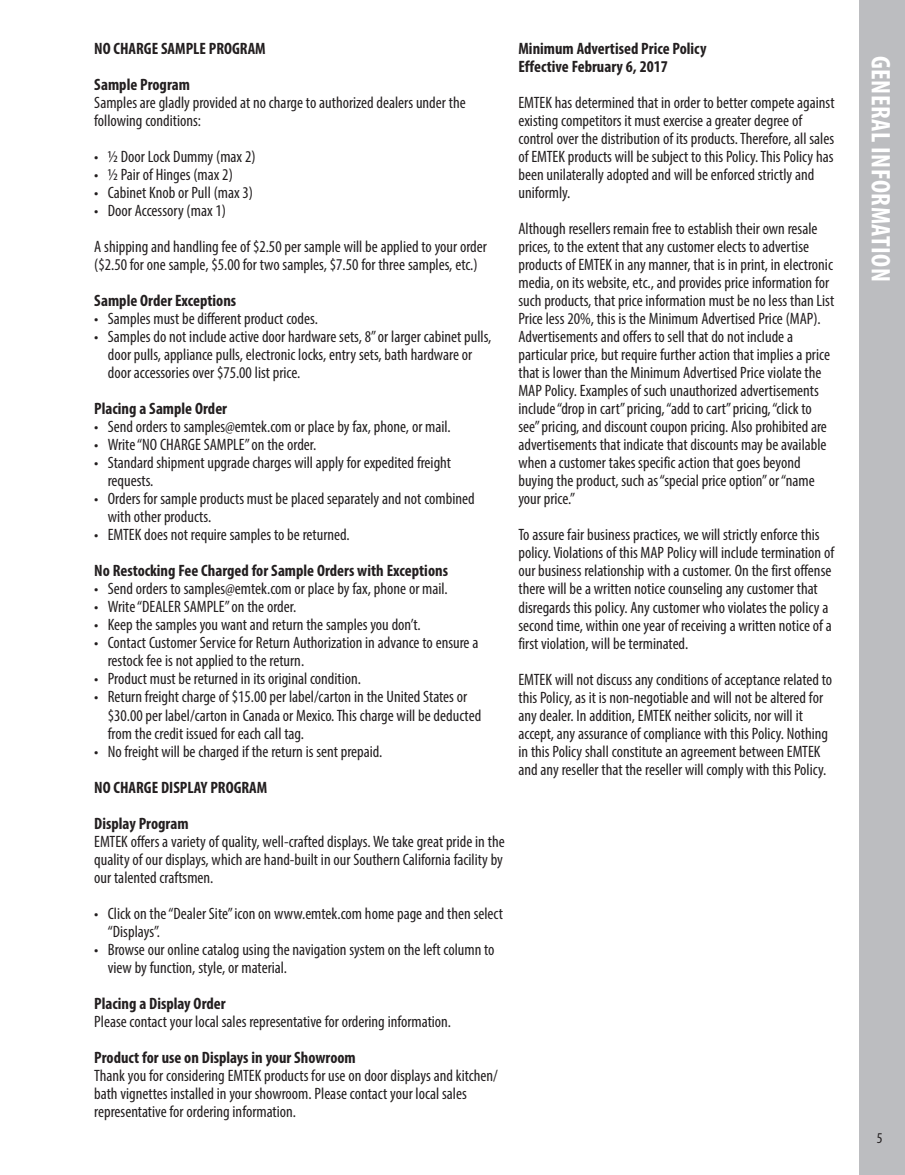
<style>
.page{position:relative;width:905px;height:1175px;background:#fff}
.page>*{position:absolute;margin:0;border:0;box-sizing:border-box;transform-origin:0 0}
.t1{font:700 condensed 27px "Myriad Pro";letter-spacing:.02em;color:#fff}
.t2{font:condensed 16.5px/18px "Myriad Pro";color:#231f20}
.t3{font:700 condensed 16.5px "Myriad Pro";color:#231f20}
.t4{font:condensed 15px "Myriad Pro";color:#231f20}
</style>
<div class="page">
<div style="left:860px;top:0;width:44px;height:1174px;background:#bcbdc0"></div>
<p class="t3" style="left:94px;top:38px;width:173px">NO CHARGE SAMPLE PROGRAM</p>
<p class="t3" style="left:94px;top:74px;width:97px">Sample Program</p>
<p class="t2" style="left:94px;top:94px;width:373px">Samples are gladly provided at no charge to authorized dealers under the following conditions:</p>
<p class="t2" style="left:94px;top:148px;width:163px">• ½ Door Lock Dummy (max 2)</p>
<p class="t2" style="left:94px;top:166px;width:140px">• ½ Pair of Hinges (max 2)</p>
<p class="t2" style="left:94px;top:184px;width:160px">• Cabinet Knob or Pull (max 3)</p>
<p class="t2" style="left:94px;top:202px;width:133px">• Door Accessory (max 1)</p>
<p class="t2" style="left:94px;top:238px;width:394px">A shipping and handling fee of $2.50 per sample will be applied to your order ($2.50 for one sample, $5.00 for two samples, $7.50 for three samples, etc.)</p>
<p class="t3" style="left:94px;top:290px;width:143px">Sample Order Exceptions</p>
<p class="t2" style="left:94px;top:310px;width:225px">• Samples must be different product codes.</p>
<p class="t2" style="left:108px;top:328px;width:385px;text-indent:-13px">• Samples do not include active door hardware sets, 8” or larger cabinet pulls, door pulls, appliance pulls, electronic locks, entry sets, bath hardware or door accessories over $75.00 list price.</p>
<p class="t3" style="left:94px;top:398px;width:134px">Placing a Sample Order</p>
<p class="t2" style="left:94px;top:418px;width:358px">• Send orders to samples@emtek.com or place by fax, phone, or mail.</p>
<p class="t2" style="left:94px;top:436px;width:223px">• Write “NO CHARGE SAMPLE” on the order.</p>
<p class="t2" style="left:108px;top:454px;width:345px;text-indent:-13px">• Standard shipment upgrade charges will apply for expedited freight requests.</p>
<p class="t2" style="left:108px;top:490px;width:368px;text-indent:-13px">• Orders for sample products must be placed separately and not combined with other products.</p>
<p class="t2" style="left:94px;top:526px;width:257px">• EMTEK does not require samples to be returned.</p>
<p class="t3" style="left:94px;top:560px;width:355px">No Restocking Fee Charged for Sample Orders with Exceptions</p>
<p class="t2" style="left:94px;top:580px;width:355px">• Send orders to samples@emtek.com or place by fax, phone or mail.</p>
<p class="t2" style="left:94px;top:598px;width:203px">• Write “DEALER SAMPLE” on the order.</p>
<p class="t2" style="left:94px;top:616px;width:328px">• Keep the samples you want and return the samples you don’t.</p>
<p class="t2" style="left:108px;top:634px;width:372px;text-indent:-13px">• Contact Customer Service for Return Authorization in advance to ensure a restock fee is not applied to the return.</p>
<p class="t2" style="left:94px;top:670px;width:268px">• Product must be returned in its original condition.</p>
<p class="t2" style="left:94px;top:688px;width:374px">• Return freight charge of $15.00 per label/carton in the United States or</p>
<p class="t2" style="left:108px;top:706px;width:375px">$30.00 per label/carton in Canada or Mexico. This charge will be deducted</p>
<p class="t2" style="left:108px;top:724px;width:198px">from the credit issued for each call tag.</p>
<p class="t2" style="left:94px;top:742px;width:289px">• No freight will be charged if the return is sent prepaid.</p>
<p class="t3" style="left:94px;top:776px;width:174px">NO CHARGE DISPLAY PROGRAM</p>
<p class="t3" style="left:94px;top:812px;width:96px">Display Program</p>
<p class="t2" style="left:94px;top:832px;width:412px;text-align:justify">EMTEK offers a variety of quality, well-crafted displays. We take great pride in the quality of our displays, which are hand-built in our Southern California facility by our talented craftsmen.</p>
<p class="t2" style="left:108px;top:904px;width:397px;text-indent:-13px">• Click on the “Dealer Site” icon on www.emtek.com home page and then select “Displays”.</p>
<p class="t2" style="left:108px;top:940px;width:388px;text-indent:-13px">• Browse our online catalog using the navigation system on the left column to view by function, style, or material.</p>
<p class="t3" style="left:94px;top:992px;width:133px">Placing a Display Order</p>
<p class="t2" style="left:94px;top:1012px;width:358px">Please contact your local sales representative for ordering information.</p>
<p class="t3" style="left:94px;top:1046px;width:263px">Product for use on Displays in your Showroom</p>
<p class="t2" style="left:94px;top:1066px;width:405px">Thank you for considering EMTEK products for use on door displays and kitchen/ bath vignettes installed in your showroom. Please contact your local sales representative for ordering information.</p>
<p class="t3" style="left:518px;top:38px;width:189px">Minimum Advertised Price Policy</p>
<p class="t3" style="left:518px;top:56px;width:151px">Effective February 6, 2017</p>
<p class="t2" style="left:518px;top:94px;width:317px">EMTEK has determined that in order to better compete against existing competitors it must exercise a greater degree of control over the distribution of its products. Therefore, all sales of EMTEK products will be subject to this Policy. This Policy has been unilaterally adopted and will be enforced strictly and uniformly.</p>
<p class="t2" style="left:518px;top:220px;width:317px">Although resellers remain free to establish their own resale prices, to the extent that any customer elects to advertise products of EMTEK in any manner, that is in print, in electronic media, on its website, etc., and provides price information for such products, that price information must be no less than List Price less 20%, this is the Minimum Advertised Price (MAP).<br>Advertisements and offers to sell that do not include a particular price, but require further action that implies a price that is lower than the Minimum Advertised Price violate the MAP Policy. Examples of such unauthorized advertisements include “drop in cart” pricing, “add to cart” pricing, “click to see” pricing, and discount coupon pricing. Also prohibited are advertisements that indicate that discounts may be available when a customer takes specific action that goes beyond buying the product, such as “special price option” or “name your price.”</p>
<p class="t2" style="left:518px;top:526px;width:317px">To assure fair business practices, we will strictly enforce this policy. Violations of this MAP Policy will include termination of our business relationship with a customer. On the first offense there will be a written notice counseling any customer that disregards this policy. Any customer who violates the policy a second time, within one year of receiving a written notice of a first violation, will be terminated.</p>
<p class="t2" style="left:518px;top:670px;width:315px">EMTEK will not discuss any conditions of acceptance related to</p>
<p class="t2" style="left:518px;top:688px;width:311px">this Policy, as it is non-negotiable and will not be altered for any dealer. In addition, EMTEK neither solicits, nor will it accept, any assurance of compliance with this Policy. Nothing in this Policy shall constitute an agreement between EMTEK and any reseller that the reseller will comply with this Policy.</p>
<p class="t1" style="left:897px;top:56px;width:228px;rotate:90deg">GENERAL INFORMATION</p>
<p class="t4" style="left:876px;top:1129px;width:7px">5</p>
</div>
